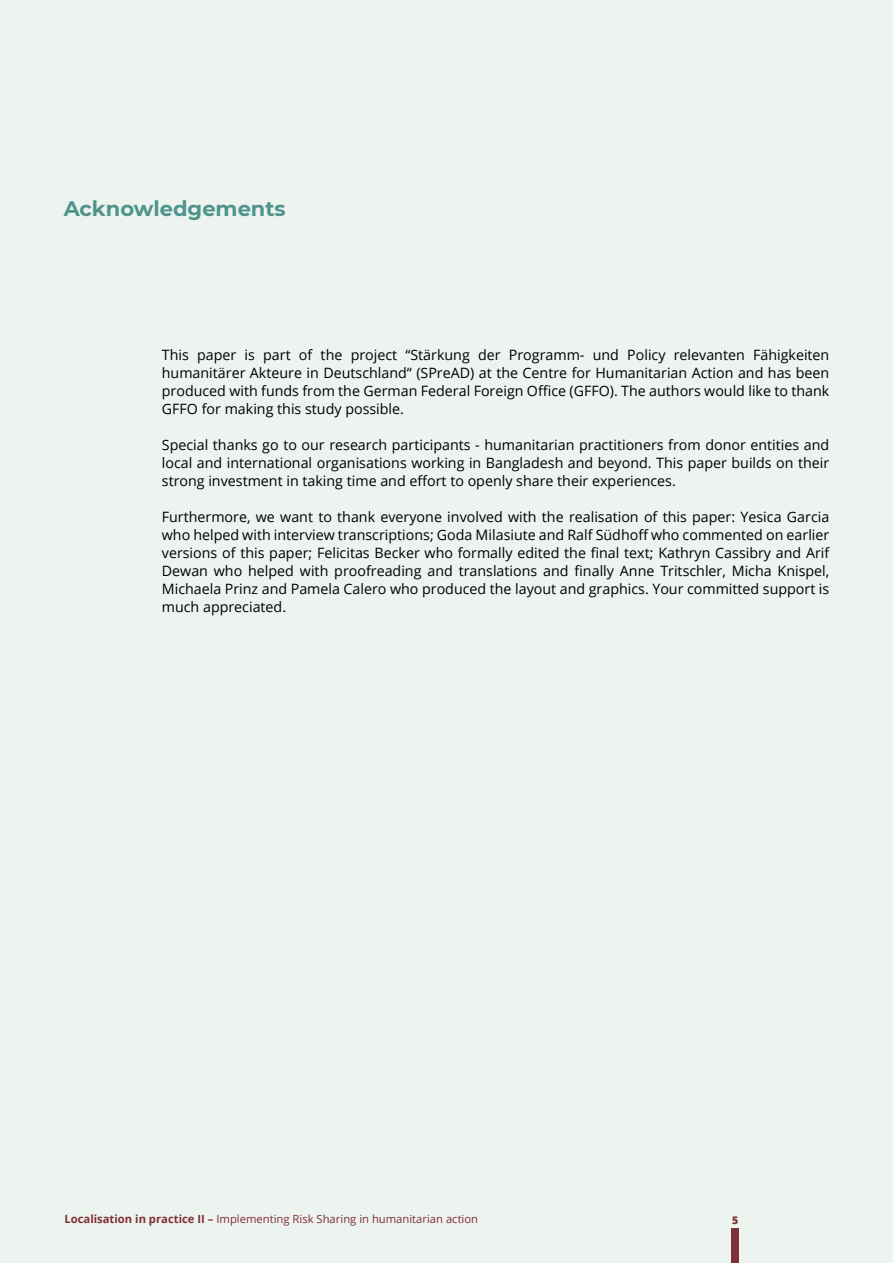
<style>
.page{position:relative;width:893px;height:1263px;background:#edf3ee}
.page>*{position:absolute;margin:0;border:0;box-sizing:border-box;transform-origin:0 0}
.t1{font:700 21px "Montserrat";color:#4f948c}
.t2{font:14.25px/18px "Open Sans";color:#000;text-align:justify}
.t3{font:11.25px "Open Sans";color:#7f2f37}
.t4{font:800 10.5px "Open Sans";color:#7f2f37}
.s1{font-weight:700}
</style>
<div class="page">
<div style="left:731px;top:1229px;width:8px;height:34px;background:#7f2f37"></div>
<h1 class="t1" style="left:64px;top:193px;width:224px">Acknowledgements</h1>
<p class="t2" style="left:162px;top:345px;width:669px">This paper is part of the project “Stärkung der Programm- und Policy relevanten Fähigkeiten humanitärer Akteure in Deutschland“ (SPreAD) at the Centre for Humanitarian Action and has been produced with funds from the German Federal Foreign Office (GFFO). The authors would like to thank GFFO for making this study possible.</p>
<p class="t2" style="left:162px;top:435px;width:669px">Special thanks go to our research participants - humanitarian practitioners from donor entities and local and international organisations working in Bangladesh and beyond. This paper builds on their strong investment in taking time and effort to openly share their experiences.</p>
<p class="t2" style="left:162px;top:507px;width:669px">Furthermore, we want to thank everyone involved with the realisation of this paper: Yesica Garcia who helped with interview transcriptions; Goda Milasiute and Ralf Südhoff who commented on earlier versions of this paper; Felicitas Becker who formally edited the final text; Kathryn Cassibry and Arif Dewan who helped with proofreading and translations and finally Anne Tritschler, Micha Knispel, Michaela Prinz and Pamela Calero who produced the layout and graphics. Your committed support is much appreciated.</p>
<p class="t3" style="left:64px;top:1211px;width:415px"><span class="s1">Localisation in practice II –</span> Implementing Risk Sharing in humanitarian action</p>
<p class="t4" style="left:732px;top:1212px;width:8px">5</p>
</div>
